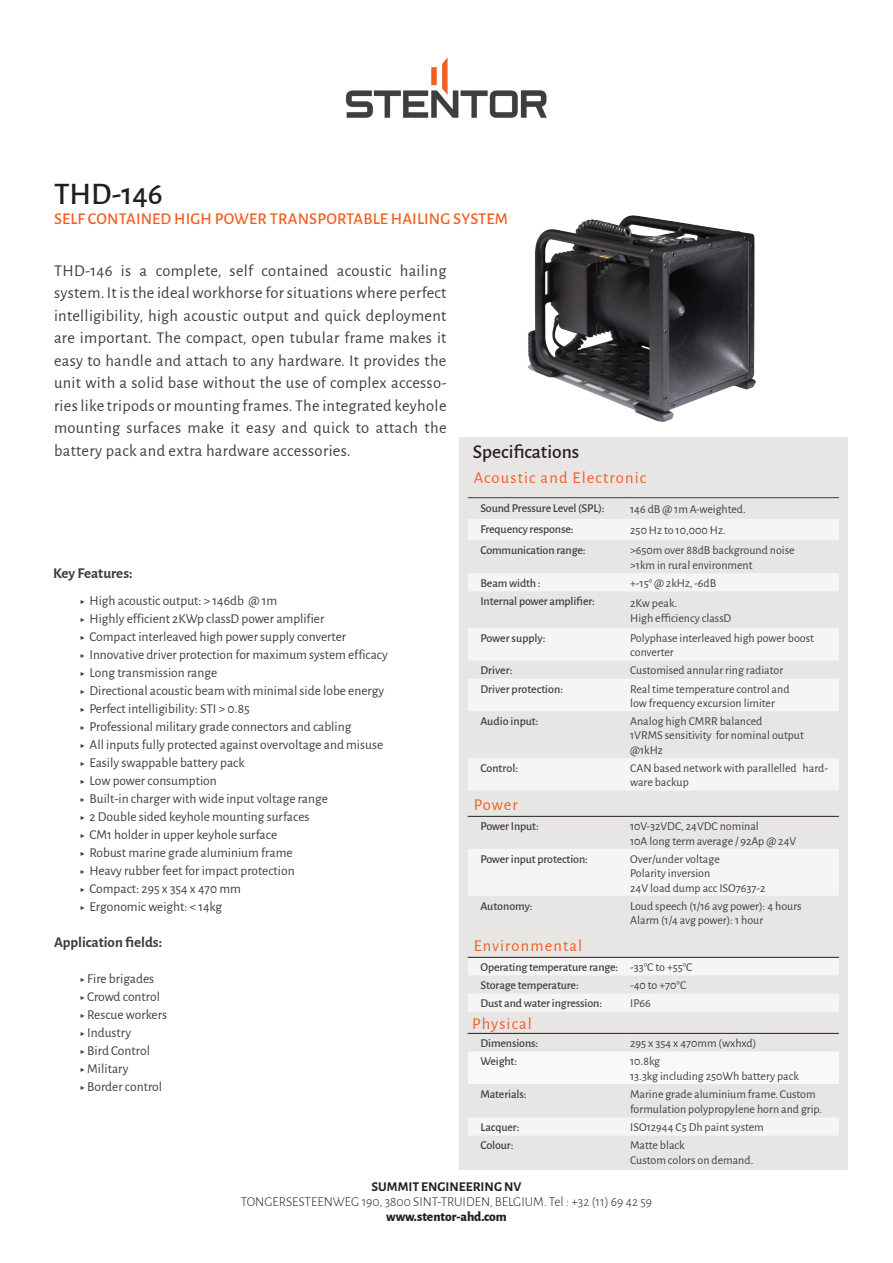
<style>
.page{position:relative;width:893px;height:1263px;background:#fff}
.page>*{position:absolute;margin:0;border:0;box-sizing:border-box;transform-origin:0 0}
.t1{font:500 31.5px "Alegreya Sans";color:#231f20}
.t2{font:500 19.5px "Alegreya Sans";color:#231f20}
.t3{font:16.5px/22.5px "Alegreya Sans";letter-spacing:.02em;color:#3e3e3f;text-align:justify}
.t4{font:500 16.5px "Alegreya Sans";letter-spacing:.01em;color:#f25d21}
.t5{font:16.5px "Alegreya Sans";letter-spacing:.07em;color:#f25d21}
.t6{font:700 15px "Alegreya Sans";color:#3e3e3f}
.t7{font:13.5px/18px "Alegreya Sans";color:#3e3e3f}
.t8{font:300 13.5px "Alegreya Sans";color:#231f20}
.t9{font:700 13.5px "Alegreya Sans";color:#231f20}
.t10{font:800 13.5px "Alegreya Sans";color:#231f20}
.t11{font:12px/14.4px "Alegreya Sans";color:#3e3e3f}
.t12{font:500 12px/18.1px "Alegreya Sans";letter-spacing:-.01em;color:#3e3e3f}
.s1{font-weight:400}
</style>
<div class="page">
<img style="left:345px;top:57px;width:202px;height:61px">
<div style="left:459px;top:437px;width:389px;height:732px;background:#e8e6e5"></div>
<svg style="left:468px;top:519px;width:371px;height:616px"></svg>
<div style="left:468px;top:1051px;width:371px;height:33px;background:#faf9f9"></div>
<hr style="left:468px;top:497px;width:158px;height:1px;background:#3e3e3f">
<hr style="left:626px;top:497px;width:213px;height:1px;background:#3e3e3f">
<hr style="left:468px;top:816px;width:158px;height:1px;background:#231f20">
<hr style="left:626px;top:816px;width:213px;height:1px;background:#231f20">
<hr style="left:468px;top:957px;width:158px;height:1px;background:#231f20">
<hr style="left:626px;top:957px;width:213px;height:1px;background:#231f20">
<hr style="left:468px;top:1033px;width:158px;height:1px;background:#231f20">
<hr style="left:626px;top:1033px;width:213px;height:1px;background:#231f20">
<img style="left:527px;top:215px;width:229px;height:207px">
<h1 class="t1" style="left:54px;top:172px;width:110px">THD-146</h1>
<p class="t4" style="left:54px;top:207px;width:455px">SELF CONTAINED HIGH POWER TRANSPORTABLE HAILING SYSTEM</p>
<p class="t3" style="left:54px;top:258px;width:394px">THD-146 is a complete, self contained acoustic hailing system. It is the ideal workhorse for situations where perfect intelligibility, high acoustic output and quick deployment are important. The compact, open tubular frame makes it easy to handle and attach to any hardware. It provides the unit with a solid base without the use of complex accesso&shy;ries like tripods or mounting frames. The integrated keyhole mounting surfaces make it easy and quick to attach the battery pack and extra hardware accessories.</p>
<p class="t6" style="left:53px;top:562px;width:81px">Key Features:</p>
<p class="t7" style="left:80px;top:591px;width:310px">&lt;right&gt; High acoustic output: &gt; 146db @ 1m<br>&lt;right&gt; Highly efficient 2KWp classD power amplifier<br>&lt;right&gt; Compact interleaved high power supply converter<br>&lt;right&gt; Innovative driver protection for maximum system efficacy &lt;right&gt; Long transmission range<br>&lt;right&gt; Directional acoustic beam with minimal side lobe energy &lt;right&gt; Perfect intelligibility: STI &gt; 0.85<br>&lt;right&gt; Professional military grade connectors and cabling<br>&lt;right&gt; All inputs fully protected against overvoltage and misuse &lt;right&gt; Easily swappable battery pack<br>&lt;right&gt; Low power consumption<br>&lt;right&gt; Built-in charger with wide input voltage range<br>&lt;right&gt; 2 Double sided keyhole mounting surfaces<br>&lt;right&gt; CM1 holder in upper keyhole surface<br>&lt;right&gt; Robust marine grade aluminium frame<br>&lt;right&gt; Heavy rubber feet for impact protection<br>&lt;right&gt; Compact: 295 x 354 x 470 mm<br>&lt;right&gt; Ergonomic weight: &lt; 14kg</p>
<p class="t6" style="left:54px;top:931px;width:110px">Application fields:</p>
<p class="t7" style="left:80px;top:969px;width:89px">&lt;right&gt; Fire brigades<br>&lt;right&gt; Crowd control &lt;right&gt; Rescue workers &lt;right&gt; Industry<br>&lt;right&gt; Bird Control<br>&lt;right&gt; Military<br>&lt;right&gt; Border control</p>
<h2 class="t2" style="left:473px;top:438px;width:108px">Specifications</h2>
<p class="t5" style="left:474px;top:466px;width:174px">Acoustic and Electronic</p>
<p class="t12" style="left:480px;top:498px;width:126px">Sound Pressure Level (SPL):</p>
<p class="t11" style="left:630px;top:501px;width:117px">146 dB @ 1m A-weighted.</p>
<p class="t12" style="left:480px;top:519px;width:95px">Frequency response:</p>
<p class="t11" style="left:630px;top:523px;width:97px">250 Hz to 10,000 Hz.</p>
<p class="t12" style="left:480px;top:540px;width:107px">Communication range:</p>
<p class="t11" style="left:630px;top:543px;width:166px">&gt;650m over 88dB background noise &gt;1km in rural environment</p>
<p class="t12" style="left:480px;top:573px;width:62px">Beam width :</p>
<p class="t11" style="left:630px;top:575px;width:88px">+-15° @ 2kHz, -6dB</p>
<p class="t12" style="left:480px;top:592px;width:116px">Internal power amplifier:</p>
<p class="t11" style="left:630px;top:596px;width:102px">2Kw peak.<br>High efficiency classD</p>
<p class="t12" style="left:480px;top:628px;width:67px">Power supply:</p>
<p class="t11" style="left:630px;top:630px;width:185px">Polyphase interleaved high power boost converter</p>
<p class="t12" style="left:480px;top:661px;width:33px">Driver:</p>
<p class="t11" style="left:630px;top:663px;width:155px">Customised annular ring radiator</p>
<p class="t12" style="left:480px;top:679px;width:84px">Driver protection:</p>
<p class="t11" style="left:630px;top:681px;width:161px">Real time temperature control and low frequency excursion limiter</p>
<p class="t12" style="left:480px;top:711px;width:60px">Audio input:</p>
<p class="t11" style="left:630px;top:713px;width:175px">Analog high CMRR balanced<br>1VRMS sensitivity for nominal output @1kHz</p>
<p class="t12" style="left:480px;top:758px;width:39px">Control:</p>
<p class="t11" style="left:630px;top:760px;width:199px">CAN based network with parallelled hard&shy;ware backup</p>
<p class="t5" style="left:474px;top:793px;width:46px">Power</p>
<p class="t12" style="left:480px;top:817px;width:60px">Power Input:</p>
<p class="t11" style="left:630px;top:818px;width:168px">10V-32VDC, 24VDC nominal<br>10A long term average / 92Ap @ 24V</p>
<p class="t12" style="left:480px;top:849px;width:109px">Power input protection:</p>
<p class="t11" style="left:630px;top:851px;width:137px">Over/under voltage<br>Polarity inversion<br>24V load dump acc ISO7637-2</p>
<p class="t12" style="left:480px;top:896px;width:54px">Autonomy:</p>
<p class="t11" style="left:630px;top:898px;width:173px">Loud speech (1/16 avg power): 4 hours<br>Alarm (1/4 avg power): 1 hour</p>
<p class="t5" style="left:474px;top:935px;width:110px">Environmental</p>
<p class="t12" style="left:480px;top:958px;width:214px">Operating temperature range: <span class="s1">-33°C to +55°C<br></span>Storage temperature:</p>
<p class="t11" style="left:630px;top:978px;width:58px">-40 to +70°C</p>
<p class="t12" style="left:480px;top:994px;width:123px">Dust and water ingression:</p>
<p class="t11" style="left:630px;top:996px;width:22px">IP66</p>
<p class="t5" style="left:472px;top:1013px;width:61px">Physical</p>
<p class="t12" style="left:480px;top:1034px;width:59px">Dimensions:</p>
<p class="t11" style="left:630px;top:1035px;width:128px">295 x 354 x 470mm (wxhxd)</p>
<p class="t12" style="left:480px;top:1052px;width:38px">Weight:</p>
<p class="t11" style="left:630px;top:1054px;width:170px">10.8kg<br>13.3kg including 250Wh battery pack</p>
<p class="t12" style="left:480px;top:1084px;width:48px">Materials:</p>
<p class="t11" style="left:630px;top:1087px;width:193px">Marine grade aluminium frame. Custom formulation polypropylene horn and grip.</p>
<p class="t12" style="left:480px;top:1118px;width:41px">Lacquer:</p>
<p class="t11" style="left:630px;top:1120px;width:135px">ISO12944 C5 Dh paint system</p>
<p class="t12" style="left:480px;top:1136px;width:35px">Colour:</p>
<p class="t11" style="left:630px;top:1138px;width:125px">Matte black<br>Custom colors on demand.</p>
<p class="t9" style="left:372px;top:1177px;width:151px">SUMMIT ENGINEERING NV</p>
<p class="t8" style="left:241px;top:1193px;width:413px">TONGERSESTEENWEG 190, 3800 SINT-TRUIDEN, BELGIUM. Tel : +32 (11) 69 42 59</p>
<p class="t10" style="left:386px;top:1206px;width:122px">www.stentor-ahd.com</p>
</div>
